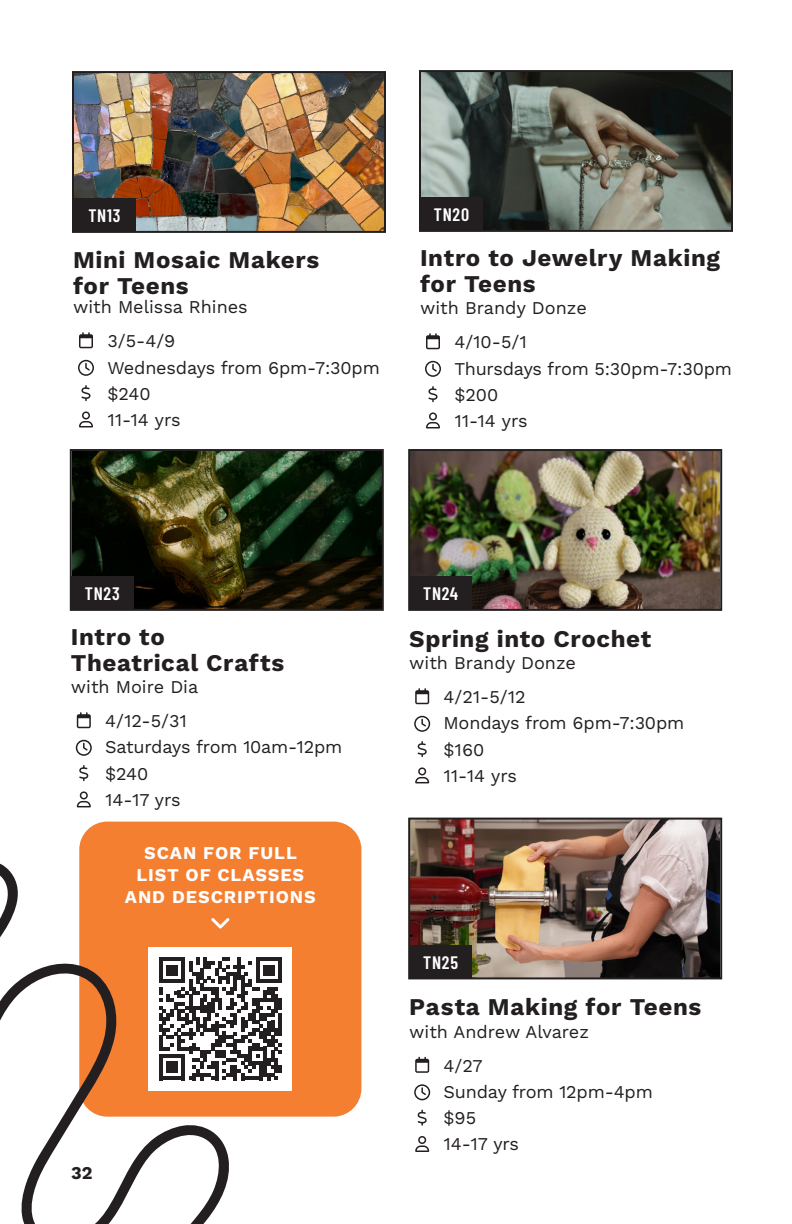
<style>
.page{position:relative;width:792px;height:1224px;background:#fff}
.page>*{position:absolute;margin:0;border:0;box-sizing:border-box;transform-origin:0 0}
.Body_9pt{font:700 24px/26px "Work Sans";letter-spacing:.025em;color:#231f20}
.Body_9pt-2{font:18px "Work Sans";letter-spacing:-.01em;color:#231f20}
.Body_9pt-3{font:700 18px/22px "Work Sans";letter-spacing:.05em;color:#fff;text-align:center}
.Body_9pt-4{font:600 18px "Barlow Condensed";letter-spacing:.04em;color:#fff}
.t1{font:700 18px "Work Sans";color:#231f20}
</style>
<div class="page">
<img style="left:422px;top:73px;width:308px;height:156px">
<div style="left:419px;top:70px;width:314px;height:162px;border:2px solid #231f20"></div>
<svg style="left:426px;top:333px;width:14px;height:16px"></svg>
<svg style="left:425px;top:361px;width:16px;height:16px"></svg>
<svg style="left:428px;top:386px;width:10px;height:16px"></svg>
<svg style="left:426px;top:412px;width:14px;height:16px"></svg>
<div style="left:420px;top:197px;width:63px;height:34px;background:#231f20"></div>
<img style="left:73px;top:452px;width:308px;height:156px">
<div style="left:70px;top:449px;width:314px;height:162px;border:2px solid #231f20"></div>
<svg style="left:77px;top:712px;width:14px;height:16px"></svg>
<svg style="left:76px;top:740px;width:16px;height:16px"></svg>
<svg style="left:79px;top:765px;width:9px;height:16px"></svg>
<svg style="left:77px;top:791px;width:14px;height:16px"></svg>
<div style="left:71px;top:576px;width:63px;height:34px;background:#231f20"></div>
<img style="left:411px;top:452px;width:308px;height:156px">
<div style="left:408px;top:449px;width:314px;height:162px;border:2px solid #231f20"></div>
<svg style="left:415px;top:688px;width:14px;height:16px"></svg>
<svg style="left:414px;top:716px;width:16px;height:16px"></svg>
<svg style="left:418px;top:741px;width:9px;height:16px"></svg>
<svg style="left:415px;top:767px;width:14px;height:16px"></svg>
<div style="left:409px;top:576px;width:63px;height:34px;background:#231f20"></div>
<img style="left:411px;top:821px;width:308px;height:155px">
<div style="left:408px;top:818px;width:314px;height:161px;border:2px solid #231f20"></div>
<svg style="left:415px;top:1057px;width:14px;height:16px"></svg>
<svg style="left:414px;top:1084px;width:16px;height:16px"></svg>
<svg style="left:418px;top:1110px;width:9px;height:16px"></svg>
<svg style="left:415px;top:1136px;width:14px;height:16px"></svg>
<div style="left:409px;top:945px;width:63px;height:33px;background:#231f20"></div>
<img style="left:75px;top:74px;width:308px;height:156px">
<div style="left:72px;top:71px;width:314px;height:162px;border:2px solid #231f20"></div>
<svg style="left:79px;top:332px;width:14px;height:16px"></svg>
<svg style="left:78px;top:360px;width:16px;height:16px"></svg>
<svg style="left:81px;top:385px;width:10px;height:16px"></svg>
<svg style="left:79px;top:411px;width:14px;height:16px"></svg>
<div style="left:73px;top:198px;width:63px;height:34px;background:#231f20"></div>
<div style="left:79px;top:822px;width:282px;height:295px;background:#f47f31;border-radius:28px"></div>
<svg style="left:0;top:857px;width:232px;height:367px"></svg>
<svg style="left:211px;top:918px;width:19px;height:11px"></svg>
<div style="left:148px;top:947px;width:144px;height:144px;background:#fff"></div>
<svg style="left:159px;top:957px;width:123px;height:123px"></svg>
<p class="Body_9pt-4" style="left:88px;top:203px;width:34px">TN13</p>
<p class="Body_9pt-4" style="left:434px;top:202px;width:37px">TN20</p>
<p class="Body_9pt" style="left:73px;top:248px;width:248px">Mini Mosaic Makers</p>
<p class="Body_9pt" style="left:73px;top:274px;width:117px">for Teens</p>
<p class="Body_9pt" style="left:420px;top:246px;width:302px">Intro to Jewelry Making for Teens</p>
<p class="Body_9pt-2" style="left:73px;top:296px;width:176px">with Melissa Rhines</p>
<p class="Body_9pt-2" style="left:420px;top:297px;width:168px">with Brandy Donze</p>
<p class="Body_9pt-2" style="left:107px;top:331px;width:70px">3/5-4/9</p>
<p class="Body_9pt-2" style="left:107px;top:383px;width:45px">$240</p>
<p class="Body_9pt-2" style="left:107px;top:409px;width:75px">11-14 yrs</p>
<p class="Body_9pt-2" style="left:107px;top:357px;width:274px">Wednesdays from 6pm-7:30pm</p>
<p class="Body_9pt-2" style="left:454px;top:332px;width:74px">4/10-5/1</p>
<p class="Body_9pt-2" style="left:454px;top:384px;width:45px">$200</p>
<p class="Body_9pt-2" style="left:454px;top:410px;width:75px">11-14 yrs</p>
<p class="Body_9pt-2" style="left:454px;top:358px;width:279px">Thursdays from 5:30pm-7:30pm</p>
<p class="Body_9pt-4" style="left:85px;top:581px;width:36px">TN23</p>
<p class="Body_9pt" style="left:71px;top:625px;width:96px">Intro to</p>
<p class="Body_9pt" style="left:71px;top:651px;width:215px">Theatrical Crafts</p>
<p class="Body_9pt-2" style="left:71px;top:676px;width:129px">with Moire Dia</p>
<p class="Body_9pt-2" style="left:105px;top:711px;width:83px">4/12-5/31</p>
<p class="Body_9pt-2" style="left:105px;top:763px;width:45px">$240</p>
<p class="Body_9pt-2" style="left:105px;top:789px;width:77px">14-17 yrs</p>
<p class="Body_9pt-2" style="left:105px;top:737px;width:239px">Saturdays from 10am-12pm</p>
<p class="Body_9pt-3" style="left:125px;top:843px;width:192px">SCAN FOR FULL<br>LIST OF CLASSES<br>AND DESCRIPTIONS</p>
<p class="t1" style="left:71px;top:1163px;width:23px">32</p>
<p class="Body_9pt-4" style="left:423px;top:581px;width:37px">TN24</p>
<p class="Body_9pt" style="left:409px;top:627px;width:244px">Spring into Crochet</p>
<p class="Body_9pt-2" style="left:444px;top:687px;width:84px">4/21-5/12</p>
<p class="Body_9pt-2" style="left:444px;top:739px;width:42px">$160</p>
<p class="Body_9pt-2" style="left:444px;top:765px;width:75px">11-14 yrs</p>
<p class="Body_9pt-2" style="left:409px;top:652px;width:168px">with Brandy Donze</p>
<p class="Body_9pt-2" style="left:444px;top:713px;width:242px">Mondays from 6pm-7:30pm</p>
<p class="Body_9pt-4" style="left:423px;top:950px;width:36px">TN25</p>
<p class="Body_9pt" style="left:409px;top:995px;width:294px">Pasta Making for Teens</p>
<p class="Body_9pt-2" style="left:444px;top:1055px;width:41px">4/27</p>
<p class="Body_9pt-2" style="left:444px;top:1107px;width:34px">$95</p>
<p class="Body_9pt-2" style="left:444px;top:1133px;width:77px">14-17 yrs</p>
<p class="Body_9pt-2" style="left:409px;top:1021px;width:181px">with Andrew Alvarez</p>
<p class="Body_9pt-2" style="left:444px;top:1081px;width:211px">Sunday from 12pm-4pm</p>
</div>
